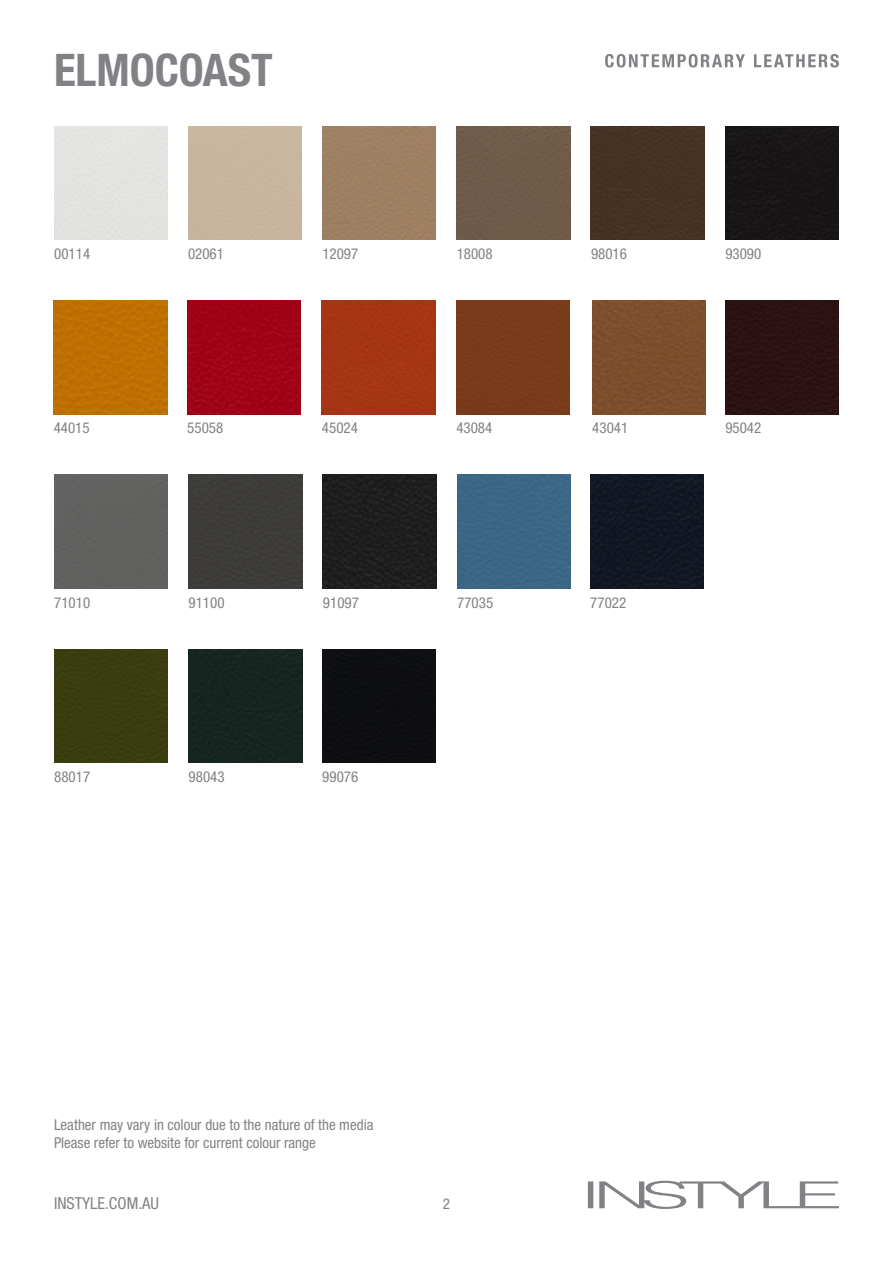
<style>
.page{position:relative;width:893px;height:1263px;background:#fff}
.page>*{position:absolute;margin:0;border:0;box-sizing:border-box;transform-origin:0 0}
.t1{font:700 condensed 45px "Helvetica Neue LT Std";color:#808285}
.t2{font:condensed 16.5px "Helvetica Neue LT Std";color:#808285}
.t3{font:condensed 15px/18px "Helvetica Neue LT Std";color:#808285}
.t4{font:condensed 15px "Helvetica Neue LT Com";color:#807f83}
</style>
<div class="page">
<svg style="left:588px;top:1181px;width:251px;height:28px"></svg>
<svg style="left:605px;top:54px;width:140px;height:14px"></svg>
<svg style="left:754px;top:54px;width:85px;height:14px"></svg>
<div style="left:592px;top:301px;width:114px;height:113px;background:#7d4e2c"></div>
<div style="left:322px;top:126px;width:114px;height:114px;background:#9e8063"></div>
<div style="left:457px;top:126px;width:113px;height:114px;background:#6f5b49"></div>
<div style="left:591px;top:126px;width:114px;height:114px;background:#463122"></div>
<div style="left:322px;top:649px;width:114px;height:114px;background:#0d0e11"></div>
<div style="left:189px;top:475px;width:113px;height:113px;background:#3d3c3a"></div>
<div style="left:323px;top:475px;width:114px;height:113px;background:#1e1e1e"></div>
<div style="left:590px;top:475px;width:114px;height:113px;background:#111822"></div>
<div style="left:54px;top:649px;width:114px;height:114px;background:#3a3d0e"></div>
<div style="left:189px;top:649px;width:113px;height:114px;background:#162520"></div>
<div style="left:187px;top:301px;width:114px;height:113px;background:#a00216"></div>
<div style="left:322px;top:301px;width:114px;height:113px;background:#a53514"></div>
<div style="left:456px;top:301px;width:114px;height:113px;background:#793b1b"></div>
<div style="left:725px;top:126px;width:114px;height:114px;background:#181516"></div>
<div style="left:725px;top:301px;width:114px;height:113px;background:#2c1212"></div>
<div style="left:457px;top:475px;width:114px;height:113px;background:#3b6785"></div>
<div style="left:54px;top:475px;width:114px;height:113px;background:#60625f"></div>
<div style="left:54px;top:301px;width:113px;height:113px;background:#be7001"></div>
<h1 class="t1" style="left:54px;top:43px;width:220px">ELMOCOAST</h1>
<p class="t3" style="left:54px;top:245px;width:37px">00114</p>
<p class="t3" style="left:54px;top:419px;width:37px">44015</p>
<p class="t3" style="left:188px;top:245px;width:37px">02061</p>
<p class="t3" style="left:322px;top:245px;width:37px">12097</p>
<p class="t3" style="left:457px;top:245px;width:37px">18008</p>
<p class="t3" style="left:591px;top:245px;width:38px">98016</p>
<p class="t3" style="left:187px;top:419px;width:37px">55058</p>
<p class="t3" style="left:322px;top:419px;width:37px">45024</p>
<p class="t3" style="left:456px;top:419px;width:38px">43084</p>
<p class="t3" style="left:592px;top:419px;width:37px">43041</p>
<p class="t3" style="left:54px;top:593px;width:37px">71010</p>
<p class="t3" style="left:457px;top:593px;width:38px">77035</p>
<p class="t3" style="left:189px;top:593px;width:38px">91100</p>
<p class="t3" style="left:323px;top:593px;width:37px">91097</p>
<p class="t3" style="left:590px;top:593px;width:37px">77022</p>
<p class="t3" style="left:54px;top:767px;width:37px">88017</p>
<p class="t3" style="left:189px;top:767px;width:37px">98043</p>
<p class="t3" style="left:322px;top:767px;width:37px">99076</p>
<p class="t3" style="left:725px;top:245px;width:37px">93090</p>
<p class="t3" style="left:725px;top:419px;width:37px">95042</p>
<p class="t3" style="left:54px;top:1116px;width:321px">Leather may vary in colour due to the nature of the media<br>Please refer to website for current colour range</p>
<p class="t2" style="left:54px;top:1193px;width:107px">INSTYLE.COM.AU</p>
<p class="t4" style="left:443px;top:1195px;width:9px">2</p>
</div>
